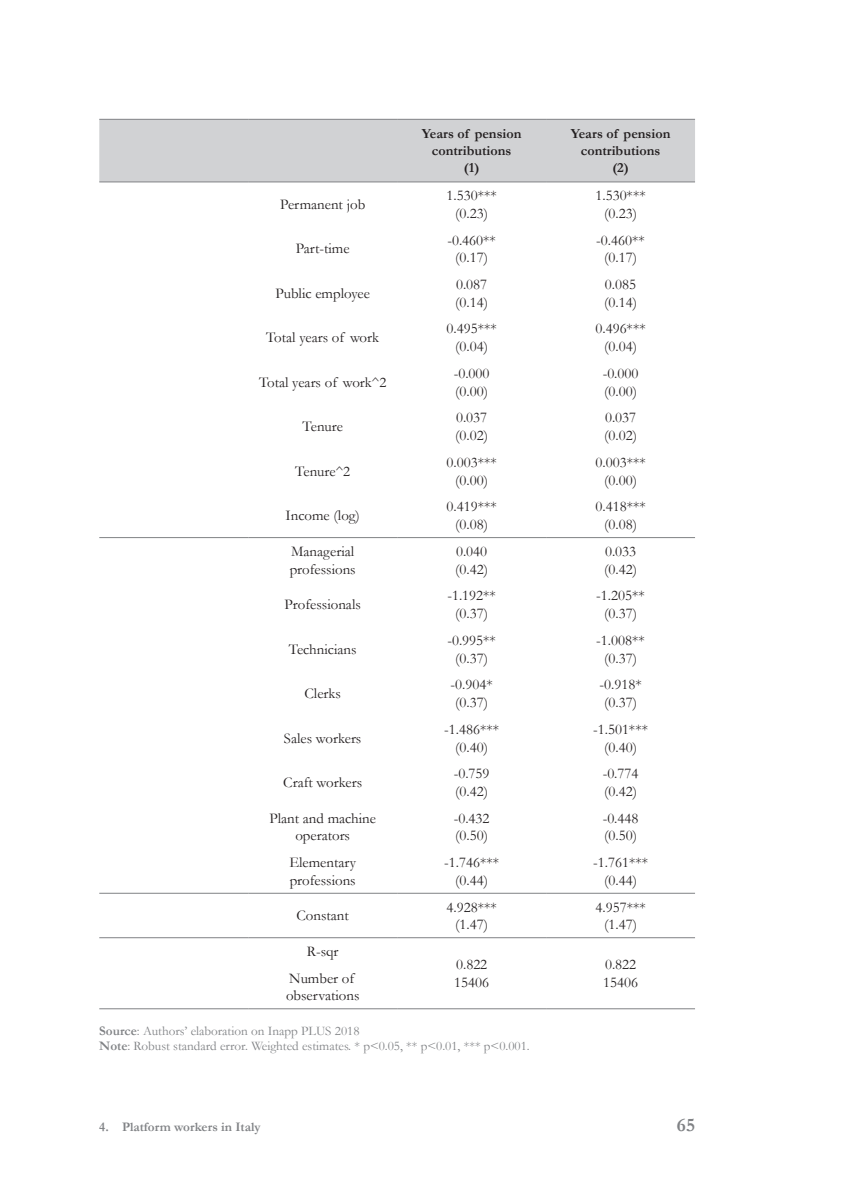
<style>
.page{position:relative;width:844px;height:1191px;background:#fff}
.page>*{position:absolute;margin:0;border:0;box-sizing:border-box;transform-origin:0 0}
.t1{font:700 19.25px "Garamond";color:#808285}
.t2{font:14.88px/17.8px "Garamond";color:#231f20;text-align:center}
.t3{font:700 14px/16.8px "Garamond";color:#231f20;text-align:center}
.t4{font:13.12px/15.8px "Garamond";color:#808285}
.t5{font:700 13.12px "Garamond";color:#808285}
.s1{font-weight:700}
</style>
<div class="page">
<div style="left:99px;top:120px;width:595px;height:62px;background:#d1d2d4"></div>
<hr style="left:99px;top:119px;width:149px;height:1px;background:#808285">
<hr style="left:248px;top:119px;width:149px;height:1px;background:#808285">
<hr style="left:397px;top:119px;width:149px;height:1px;background:#808285">
<hr style="left:546px;top:119px;width:148px;height:1px;background:#808285">
<hr style="left:99px;top:182px;width:149px;height:1px;background:#808285">
<hr style="left:248px;top:182px;width:149px;height:1px;background:#808285">
<hr style="left:397px;top:182px;width:149px;height:1px;background:#808285">
<hr style="left:546px;top:182px;width:148px;height:1px;background:#808285">
<hr style="left:99px;top:537px;width:149px;height:1px;background:#808285">
<hr style="left:248px;top:537px;width:149px;height:1px;background:#808285">
<hr style="left:397px;top:537px;width:149px;height:1px;background:#808285">
<hr style="left:546px;top:537px;width:148px;height:1px;background:#808285">
<hr style="left:99px;top:893px;width:149px;height:1px;background:#808285">
<hr style="left:248px;top:893px;width:149px;height:1px;background:#808285">
<hr style="left:397px;top:893px;width:149px;height:1px;background:#808285">
<hr style="left:546px;top:893px;width:148px;height:1px;background:#808285">
<hr style="left:99px;top:937px;width:149px;height:1px;background:#808285">
<hr style="left:248px;top:937px;width:149px;height:1px;background:#808285">
<hr style="left:397px;top:937px;width:149px;height:1px;background:#808285">
<hr style="left:546px;top:937px;width:148px;height:1px;background:#808285">
<hr style="left:99px;top:1008px;width:149px;height:1px;background:#808285">
<hr style="left:248px;top:1008px;width:149px;height:1px;background:#808285">
<hr style="left:397px;top:1008px;width:149px;height:1px;background:#808285">
<hr style="left:546px;top:1008px;width:148px;height:1px;background:#808285">
<p class="t3" style="left:421px;top:125px;width:101px">Years of pension contributions<br>(1)</p>
<p class="t3" style="left:570px;top:125px;width:101px">Years of pension contributions<br>(2)</p>
<p class="t2" style="left:280px;top:195px;width:87px">Permanent job</p>
<p class="t2" style="left:446px;top:186px;width:52px">1.530*** (0.23)</p>
<p class="t2" style="left:595px;top:186px;width:52px">1.530*** (0.23)</p>
<p class="t2" style="left:296px;top:240px;width:55px">Part-time</p>
<p class="t2" style="left:447px;top:231px;width:50px">-0.460** (0.17)</p>
<p class="t2" style="left:596px;top:231px;width:50px">-0.460** (0.17)</p>
<p class="t2" style="left:275px;top:284px;width:96px">Public employee</p>
<p class="t2" style="left:455px;top:275px;width:34px;text-align:left">0.087 (0.14)</p>
<p class="t2" style="left:604px;top:275px;width:34px;text-align:left">0.085 (0.14)</p>
<p class="t2" style="left:266px;top:329px;width:114px">Total years of work</p>
<p class="t2" style="left:446px;top:320px;width:52px">0.495*** (0.04)</p>
<p class="t2" style="left:595px;top:320px;width:52px">0.496*** (0.04)</p>
<p class="t2" style="left:259px;top:373px;width:129px">Total years of work^2</p>
<p class="t2" style="left:453px;top:364px;width:37px;text-align:left">-0.000 (0.00)</p>
<p class="t2" style="left:602px;top:364px;width:37px;text-align:left">-0.000 (0.00)</p>
<p class="t2" style="left:302px;top:417px;width:42px">Tenure</p>
<p class="t2" style="left:455px;top:409px;width:34px;text-align:left">0.037 (0.02)</p>
<p class="t2" style="left:604px;top:409px;width:34px;text-align:left">0.037 (0.02)</p>
<p class="t2" style="left:295px;top:462px;width:56px">Tenure^2</p>
<p class="t2" style="left:446px;top:453px;width:52px">0.003*** (0.00)</p>
<p class="t2" style="left:595px;top:453px;width:52px">0.003*** (0.00)</p>
<p class="t2" style="left:285px;top:506px;width:76px">Income (log)</p>
<p class="t2" style="left:446px;top:497px;width:52px">0.419*** (0.08)</p>
<p class="t2" style="left:595px;top:497px;width:52px">0.418*** (0.08)</p>
<p class="t2" style="left:289px;top:542px;width:68px;text-align:left">Managerial professions</p>
<p class="t2" style="left:455px;top:542px;width:34px;text-align:left">0.040 (0.42)</p>
<p class="t2" style="left:604px;top:542px;width:34px;text-align:left">0.033 (0.42)</p>
<p class="t2" style="left:284px;top:595px;width:78px">Professionals</p>
<p class="t2" style="left:447px;top:586px;width:50px">-1.192** (0.37)</p>
<p class="t2" style="left:596px;top:586px;width:50px">-1.205** (0.37)</p>
<p class="t2" style="left:289px;top:640px;width:69px">Technicians</p>
<p class="t2" style="left:447px;top:631px;width:50px">-0.995** (0.37)</p>
<p class="t2" style="left:596px;top:631px;width:50px">-1.008** (0.37)</p>
<p class="t2" style="left:304px;top:684px;width:38px">Clerks</p>
<p class="t2" style="left:450px;top:675px;width:44px">-0.904* (0.37)</p>
<p class="t2" style="left:599px;top:675px;width:44px">-0.918* (0.37)</p>
<p class="t2" style="left:284px;top:729px;width:79px">Sales workers</p>
<p class="t2" style="left:444px;top:720px;width:56px">-1.486*** (0.40)</p>
<p class="t2" style="left:593px;top:720px;width:56px">-1.501*** (0.40)</p>
<p class="t2" style="left:283px;top:773px;width:80px">Craft workers</p>
<p class="t2" style="left:453px;top:764px;width:37px;text-align:left">-0.759 (0.42)</p>
<p class="t2" style="left:602px;top:764px;width:37px;text-align:left">-0.774 (0.42)</p>
<p class="t2" style="left:269px;top:809px;width:108px">Plant and machine operators</p>
<p class="t2" style="left:453px;top:809px;width:37px;text-align:left">-0.432 (0.50)</p>
<p class="t2" style="left:602px;top:809px;width:37px;text-align:left">-0.448 (0.50)</p>
<p class="t2" style="left:289px;top:853px;width:68px;text-align:left">Elementary professions</p>
<p class="t2" style="left:444px;top:853px;width:56px">-1.746*** (0.44)</p>
<p class="t2" style="left:593px;top:853px;width:56px">-1.761*** (0.44)</p>
<p class="t2" style="left:296px;top:906px;width:54px">Constant</p>
<p class="t2" style="left:446px;top:897px;width:52px">4.928*** (1.47)</p>
<p class="t2" style="left:595px;top:897px;width:52px">4.957*** (1.47)</p>
<p class="t2" style="left:307px;top:942px;width:33px">R-sqr</p>
<p class="t2" style="left:454px;top:955px;width:36px;text-align:left">0.822<br>15406</p>
<p class="t2" style="left:605px;top:955px;width:33px">0.822</p>
<p class="t2" style="left:289px;top:968px;width:67px">Number of</p>
<p class="t2" style="left:603px;top:973px;width:36px">15406</p>
<p class="t2" style="left:286px;top:986px;width:75px">observations</p>
<p class="t4" style="left:99px;top:1022px;width:432px"><span class="s1">Source</span>: Authors’ elaboration on Inapp PLUS 2018<br><span class="s1">Note</span>: Robust standard error. Weighted estimates. * p&lt;0.05, ** p&lt;0.01, *** p&lt;0.001.</p>
<p class="t5" style="left:99px;top:1119px;width:163px">4. Platform workers in Italy</p>
<p class="t1" style="left:676px;top:1113px;width:20px">65</p>
</div>
